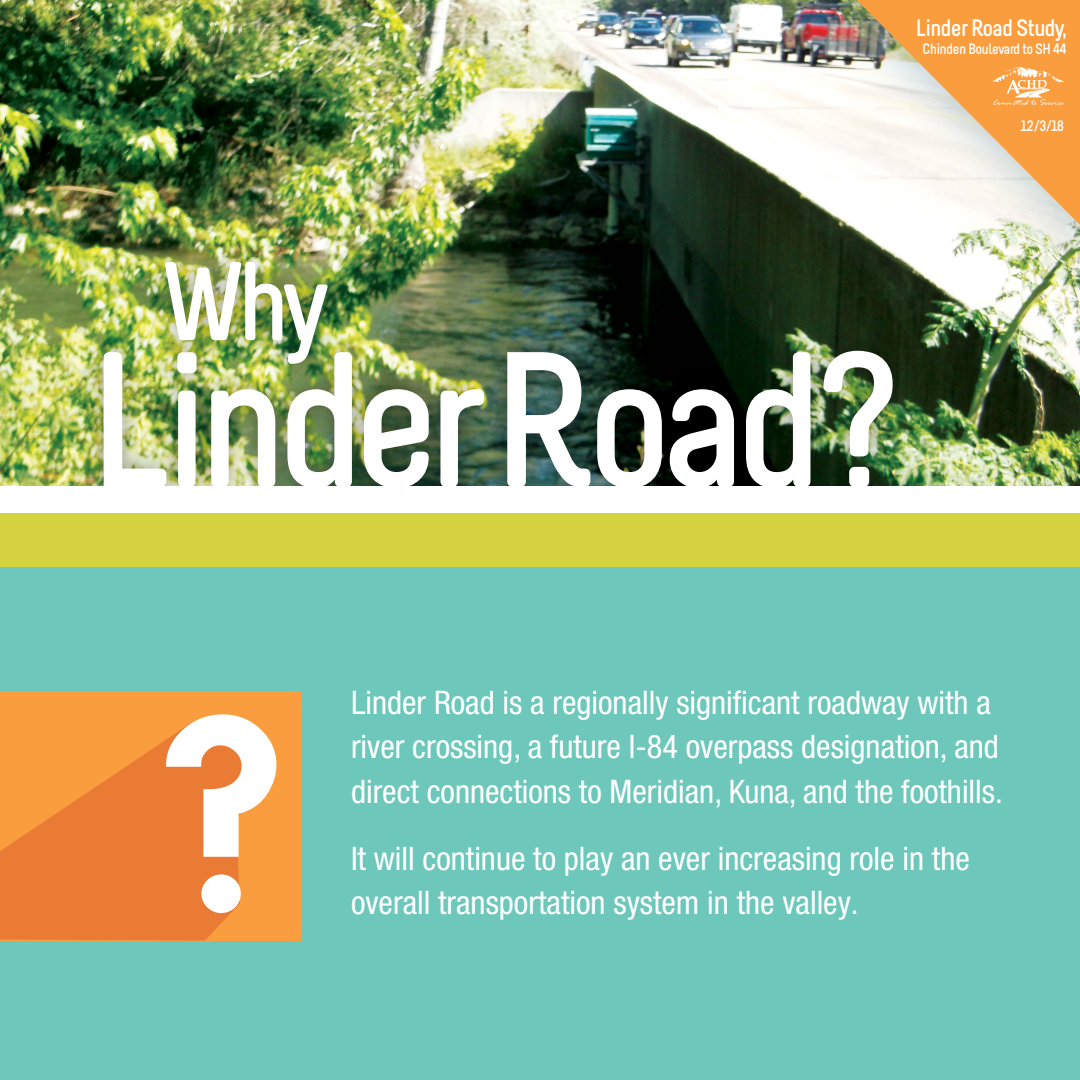
<style>
.page{position:relative;width:1080px;height:1080px;background:#fff}
.page>*{position:absolute;margin:0;border:0;box-sizing:border-box;transform-origin:0 0}
.t1{font:700 192.5px "Melbourne";letter-spacing:-.06em;color:#fff}
.t2{font:700 111.62px "Melbourne";color:#fff}
.t3{font:condensed 32.5px/44.4px "Helvetica Neue LT Pro";color:#fff}
.t4{font:700 23.81px "Melbourne";letter-spacing:-.04em;color:#fff}
.t5{font:700 15.06px "Melbourne";letter-spacing:-.04em;color:#fff}
</style>
<div class="page">
<div style="left:0;top:525px;width:1080px;height:555px;background:#6dc8bb"></div>
<div style="left:0;top:513px;width:1080px;height:53px;background:#d5d240"></div>
<img style="left:0;top:0;width:1080px;height:486px">
<div style="left:82px;top:330px;width:831px;height:179px;background:#000;opacity:.41"></div>
<div style="left:143px;top:240px;width:206px;height:146px;background:#000;opacity:.41"></div>
<div style="left:796px;top:0;width:284px;height:286px;background:#0c4d78;opacity:.26"></div>
<svg style="left:857px;top:0;width:223px;height:225px"></svg>
<div style="left:0;top:487px;width:1080px;height:26px;background:#fff"></div>
<div style="left:0;top:691px;width:301px;height:250px;background:#f99d3e"></div>
<svg style="left:0;top:740px;width:231px;height:201px;fill:#ea7b34"></svg>
<svg style="left:166px;top:714px;width:110px;height:199px"></svg>
<svg style="left:993px;top:67px;width:71px;height:39px;background:#fab36a"></svg>
<p class="t4" style="left:916px;top:15px;width:153px">Linder Road Study,</p>
<p class="t5" style="left:922px;top:41px;width:146px">Chinden Boulevard to SH 44</p>
<h2 class="t2" style="left:158px;top:243px;width:171px">Why</h2>
<h1 class="t1" style="left:86px;top:320px;width:811px">Linder Road?</h1>
<p class="t5" style="left:1020px;top:118px;width:45px">12/3/18</p>
<p class="t3" style="left:351px;top:680px;width:653px">Linder Road is a regionally significant roadway with a river crossing, a future I-84 overpass designation, and direct connections to Meridian, Kuna, and the foothills.</p>
<p class="t3" style="left:351px;top:836px;width:620px">It will continue to play an ever increasing role in the overall transportation system in the valley.</p>
</div>
